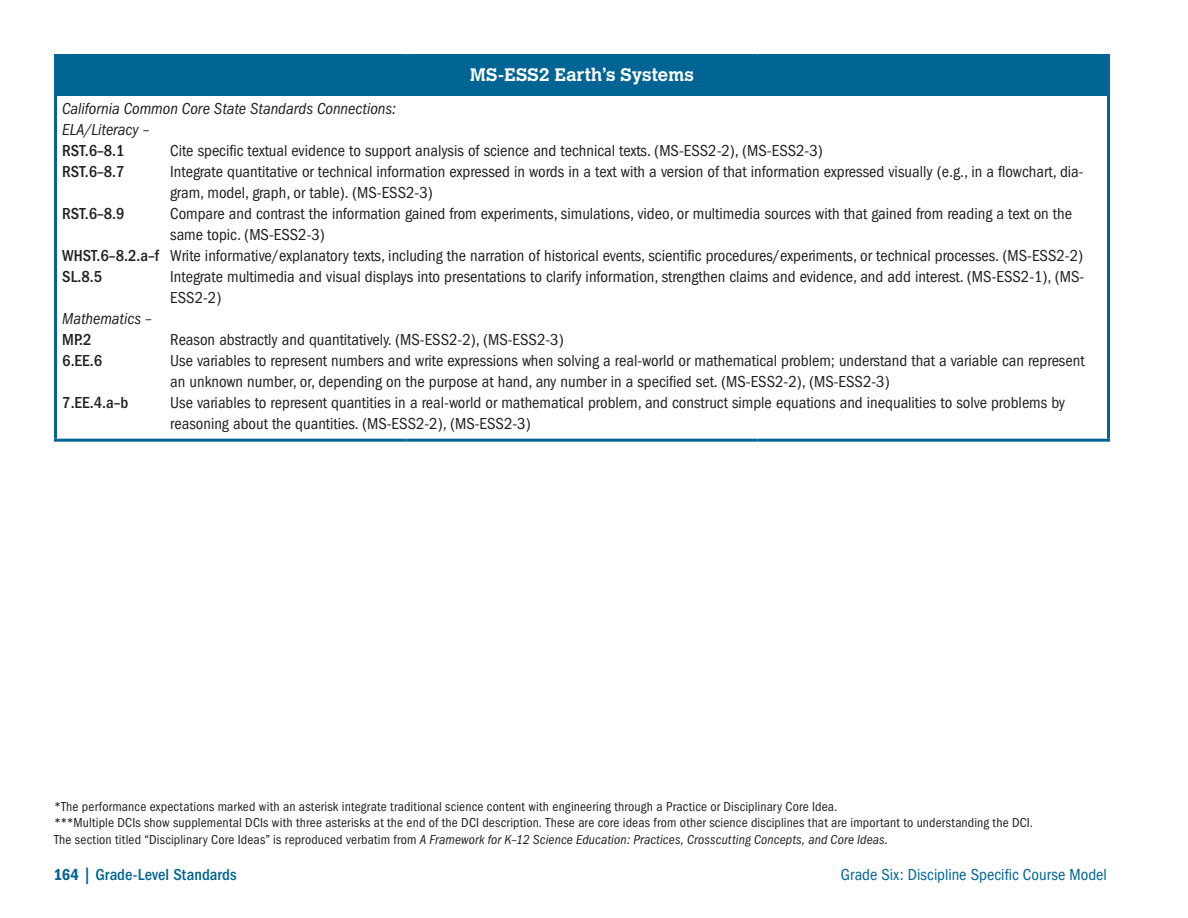
<style>
.page{position:relative;width:1188px;height:918px;background:#fff}
.page>*{position:absolute;margin:0;border:0;box-sizing:border-box;transform-origin:0 0}
.t1{font:700 18px "Calvert";letter-spacing:.005em;color:#fff}
.t2{font:condensed 16.5px/21px "Franklin Gothic";color:#231f20}
.t3{font:italic condensed 16.5px/21px "Franklin Gothic";color:#231f20}
.t4{font:500 condensed 16.5px "Franklin Gothic";color:#231f20}
.t5{font:condensed 16.5px "Franklin Gothic";color:#006494}
.t6{font:500 condensed 16.5px "Franklin Gothic";letter-spacing:.005em;color:#006494}
.t7{font:condensed 13.5px/16.5px "Franklin Gothic";letter-spacing:.01em;color:#231f20}
.s1{font-weight:500}
.s2{font-style:italic}
.s3{font-weight:600}
</style>
<div class="page">
<div style="left:56px;top:56px;width:1052px;height:40px;background:#006494"></div>
<hr style="left:54px;top:54px;width:352px;height:3px;background:#006494">
<hr style="left:54px;top:57px;width:3px;height:39px;background:#006494">
<hr style="left:406px;top:54px;width:352px;height:3px;background:#006494">
<hr style="left:758px;top:54px;width:352px;height:3px;background:#006494">
<hr style="left:1107px;top:57px;width:3px;height:39px;background:#006494">
<hr style="left:54px;top:96px;width:3px;height:343px;background:#006494">
<hr style="left:1107px;top:96px;width:3px;height:343px;background:#006494">
<hr style="left:54px;top:439px;width:352px;height:3px;background:#006494">
<hr style="left:406px;top:439px;width:352px;height:3px;background:#006494">
<hr style="left:758px;top:439px;width:352px;height:3px;background:#006494">
<p class="t1" style="left:470px;top:63px;width:225px">MS-ESS2 Earth’s Systems</p>
<p class="t3" style="left:62px;top:99px;width:335px">California Common Core State Standards Connections:<br>ELA/Literacy –</p>
<p class="t4" style="left:62px;top:142px;width:64px">RST.6–8.1</p>
<p class="t2" style="left:170px;top:141px;width:654px">Cite specific textual evidence to support analysis of science and technical texts. (MS-ESS2-2), (MS-ESS2-3)</p>
<p class="t4" style="left:62px;top:163px;width:64px">RST.6–8.7</p>
<p class="t2" style="left:170px;top:162px;width:915px">Integrate quantitative or technical information expressed in words in a text with a version of that information expressed visually (e.g., in a flowchart, dia&shy;gram, model, graph, or table). (MS-ESS2-3)</p>
<p class="t4" style="left:62px;top:205px;width:64px">RST.6–8.9</p>
<p class="t2" style="left:170px;top:204px;width:903px">Compare and contrast the information gained from experiments, simulations, video, or multimedia sources with that gained from reading a text on the</p>
<p class="t2" style="left:170px;top:225px;width:156px">same topic. (MS-ESS2-3)</p>
<p class="t2" style="left:62px;top:246px;width:1022px"><span class="s1">WHST.6–8.2.a–f</span> Write informative/explanatory texts, including the narration of historical events, scientific procedures/experiments, or technical processes. (MS-ESS2-2)</p>
<p class="t4" style="left:62px;top:268px;width:41px">SL.8.5</p>
<p class="t2" style="left:170px;top:267px;width:916px">Integrate multimedia and visual displays into presentations to clarify information, strengthen claims and evidence, and add interest. (MS-ESS2-1), (MS-<br>ESS2-2)</p>
<p class="t3" style="left:62px;top:309px;width:91px">Mathematics –</p>
<p class="t4" style="left:62px;top:331px;width:31px">MP.2</p>
<p class="t2" style="left:170px;top:330px;width:395px">Reason abstractly and quantitatively. (MS-ESS2-2), (MS-ESS2-3)</p>
<p class="t4" style="left:62px;top:352px;width:41px">6.EE.6</p>
<p class="t2" style="left:170px;top:351px;width:916px">Use variables to represent numbers and write expressions when solving a real-world or mathematical problem; understand that a variable can represent an unknown number, or, depending on the purpose at hand, any number in a specified set. (MS-ESS2-2), (MS-ESS2-3)</p>
<p class="t4" style="left:62px;top:394px;width:68px">7.EE.4.a–b</p>
<p class="t2" style="left:170px;top:393px;width:896px">Use variables to represent quantities in a real-world or mathematical problem, and construct simple equations and inequalities to solve problems by reasoning about the quantities. (MS-ESS2-2), (MS-ESS2-3)</p>
<p class="t7" style="left:54px;top:798px;width:981px">* The performance expectations marked with an asterisk integrate traditional science content with engineering through a Practice or Disciplinary Core Idea.<br>*** Multiple DCIs show supplemental DCIs with three asterisks at the end of the DCI description. These are core ideas from other science disciplines that are important to understanding the DCI.<br>The section titled “Disciplinary Core Ideas” is reproduced verbatim from <span class="s2">A Framework for K–12 Science Education: Practices, Crosscutting Concepts, and Core Ideas.</span></p>
<p class="t6" style="left:54px;top:865px;width:184px"><span class="s3">164</span> | Grade-Level Standards</p>
<p class="t5" style="left:841px;top:865px;width:268px">Grade Six: Discipline Specific Course Model</p>
</div>
